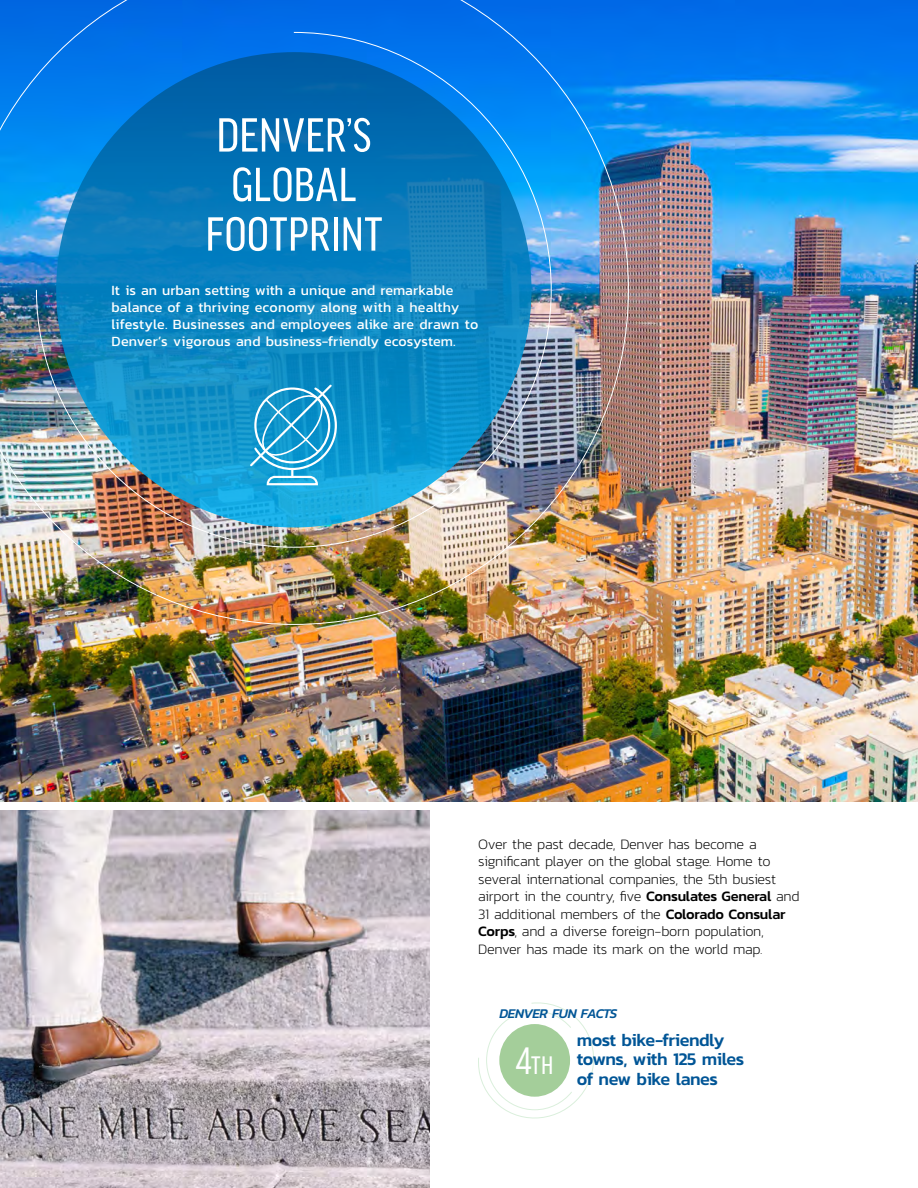
<style>
.page{position:relative;width:918px;height:1188px;background:#fff}
.page>*{position:absolute;margin:0;border:0;box-sizing:border-box;transform-origin:0 0}
.t1{font:condensed 51px/49.5px "Good Headline Pro";letter-spacing:.005em;color:#fff;text-align:center}
.t2{font:condensed 27px "Good Headline Pro";color:#fff}
.t3{font:500 18px/19.5px "Kanit";letter-spacing:-.03em;color:#005596}
.t4{font:200 14.55px/17.4px "Kanit";letter-spacing:-.02em;color:#000}
.t5{font:14.25px/17.1px "Kanit";color:#fff}
.t6{font:italic 500 13.5px "Kanit";letter-spacing:-.05em;color:#005596}
.s1{font-weight:500}
.s2{font-size:40.65px}
</style>
<div class="page">
<img style="left:0;top:0;width:918px;height:801px">
<img style="left:0;top:810px;width:430px;height:378px">
<img style="left:0;top:0;width:629px;height:625px">
<img style="left:36px;top:32px;width:516px;height:516px">
<svg style="left:56px;top:52px;width:476px;height:475px;background:#0a81bf"></svg>
<svg style="left:478px;top:1002px;width:116px;height:117px"></svg>
<div style="left:499px;top:1024px;width:71px;height:73px;background:#a4ce9a;border-radius:50%"></div>
<svg style="left:248px;top:383px;width:90px;height:103px;background:#38a8d5"></svg>
<h1 class="t1" style="left:205px;top:110px;width:179px">DENVER’S<br>GLOBAL<br>FOOTPRINT</h1>
<p class="t5" style="left:112px;top:281px;width:368px">It is an urban setting with a unique and remarkable balance of a thriving economy along with a healthy lifestyle. Businesses and employees alike are drawn to Denver’s vigorous and business-friendly ecosystem.</p>
<p class="t4" style="left:478px;top:835px;width:323px">Over the past decade, Denver has become a significant player on the global stage. Home to several international companies, the 5th busiest airport in the country, five <span class="s1">Consulates General</span> and 31 additional members of the <span class="s1">Colorado Consular Corps</span>, and a diverse foreign-born population, Denver has made its mark on the world map.</p>
<p class="t6" style="left:499px;top:1003px;width:120px">DENVER FUN FACTS</p>
<h2 class="t2" style="left:516px;top:1051px;width:39px"><span class="s2">4</span>TH</h2>
<p class="t3" style="left:577px;top:1030px;width:169px">most bike-friendly towns, with 125 miles of new bike lanes</p>
</div>
